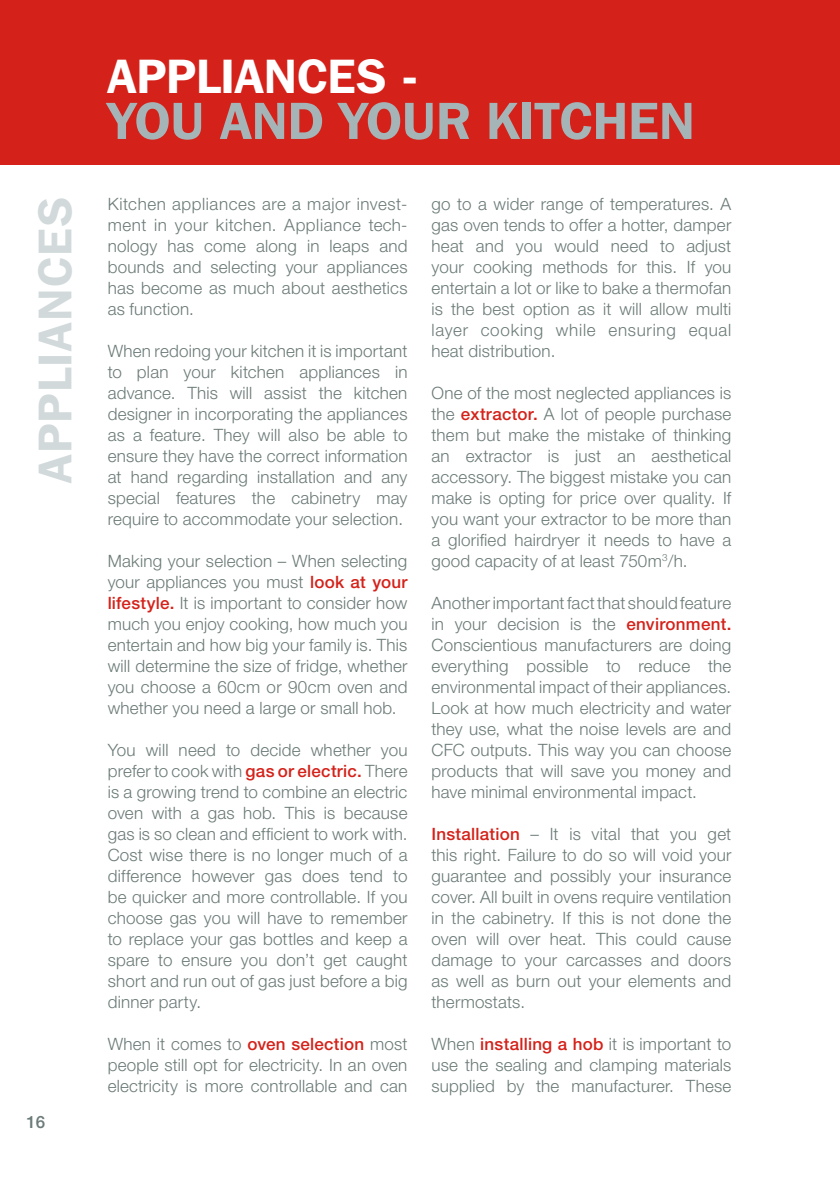
<style>
.page{position:relative;width:840px;height:1190px;background:#fff}
.page>*{position:absolute;margin:0;border:0;box-sizing:border-box;transform-origin:0 0}
.t1{font:600 52px "Franklin Gothic IT Cby BT";color:#a5b5b7}
.t2{font:600 48px "Franklin Gothic IT Cby BT";color:#fff}
.t3{font:600 47.2px "Franklin Gothic IT Cby BT";letter-spacing:.03em;color:#d1d9da}
.t4{font:300 17px/21px "Helvetica Neue";letter-spacing:.015em;color:#6b7b78;text-align:justify}
.t5{font:500 17px "Helvetica Neue";color:#6b7b78}
.s1{font-weight:500;color:#d4221a}
</style>
<div class="page">
<div style="left:0;top:0;width:839px;height:164px;background:#d4221a"></div>
<h3 class="t3" style="left:39px;top:483px;width:288px;rotate:-90deg">APPLIANCES</h3>
<p class="t5" style="left:27px;top:1116px;width:20px">16</p>
<h2 class="t2" style="left:108px;top:60px;width:312px">APPLIANCES -</h2>
<h1 class="t1" style="left:108px;top:103px;width:589px">YOU AND YOUR KITCHEN</h1>
<p class="t4" style="left:108px;top:195px;width:301px">Kitchen appliances are a major invest&shy;ment in your kitchen. Appliance tech&shy;nology has come along in leaps and bounds and selecting your appliances has become as much about aesthetics as function.</p>
<p class="t4" style="left:108px;top:342px;width:301px">When redoing your kitchen it is important to plan your kitchen appliances in advance. This will assist the kitchen designer in incorporating the appliances as a feature. They will also be able to ensure they have the correct information at hand regarding installation and any special features the cabinetry may require to accommodate your selection.</p>
<p class="t4" style="left:108px;top:552px;width:301px">Making your selection – When selecting your appliances you must <span class="s1">look at your lifestyle.</span> It is important to consider how much you enjoy cooking, how much you entertain and how big your family is. This will determine the size of fridge, whether you choose a 60cm or 90cm oven and whether you need a large or small hob.</p>
<p class="t4" style="left:108px;top:741px;width:301px">You will need to decide whether you prefer to cook with <span class="s1">gas or electric.</span> There is a growing trend to combine an electric oven with a gas hob. This is because gas is so clean and efficient to work with.<br>Cost wise there is no longer much of a difference however gas does tend to be quicker and more controllable. If you choose gas you will have to remember to replace your gas bottles and keep a spare to ensure you don’t get caught short and run out of gas just before a big dinner party.</p>
<p class="t4" style="left:108px;top:1035px;width:301px">When it comes to <span class="s1">oven selection</span> most people still opt for electricity. In an oven electricity is more controllable and can</p>
<p class="t4" style="left:432px;top:195px;width:301px">go to a wider range of temperatures. A gas oven tends to offer a hotter, damper heat and you would need to adjust your cooking methods for this. If you entertain a lot or like to bake a thermofan is the best option as it will allow multi layer cooking while ensuring equal heat distribution.</p>
<p class="t4" style="left:432px;top:384px;width:301px">One of the most neglected appliances is the <span class="s1">extractor.</span> A lot of people purchase them but make the mistake of thinking an extractor is just an aesthetical accessory. The biggest mistake you can make is opting for price over quality. If you want your extractor to be more than a glorified hairdryer it needs to have a good capacity of at least 750m<sup>3</sup>/h.</p>
<p class="t4" style="left:432px;top:594px;width:301px">Another important fact that should feature in your decision is the <span class="s1">environment.<br></span>Conscientious manufacturers are doing everything possible to reduce the environmental impact of their appliances.<br>Look at how much electricity and water they use, what the noise levels are and CFC outputs. This way you can choose products that will save you money and have minimal environmental impact.</p>
<p class="t4" style="left:432px;top:825px;width:301px"><span class="s1">Installation</span> – It is vital that you get this right. Failure to do so will void your guarantee and possibly your insurance cover. All built in ovens require ventilation in the cabinetry. If this is not done the oven will over heat. This could cause damage to your carcasses and doors as well as burn out your elements and thermostats.</p>
<p class="t4" style="left:432px;top:1035px;width:301px">When <span class="s1">installing a hob</span> it is important to use the sealing and clamping materials supplied by the manufacturer. These</p>
</div>
